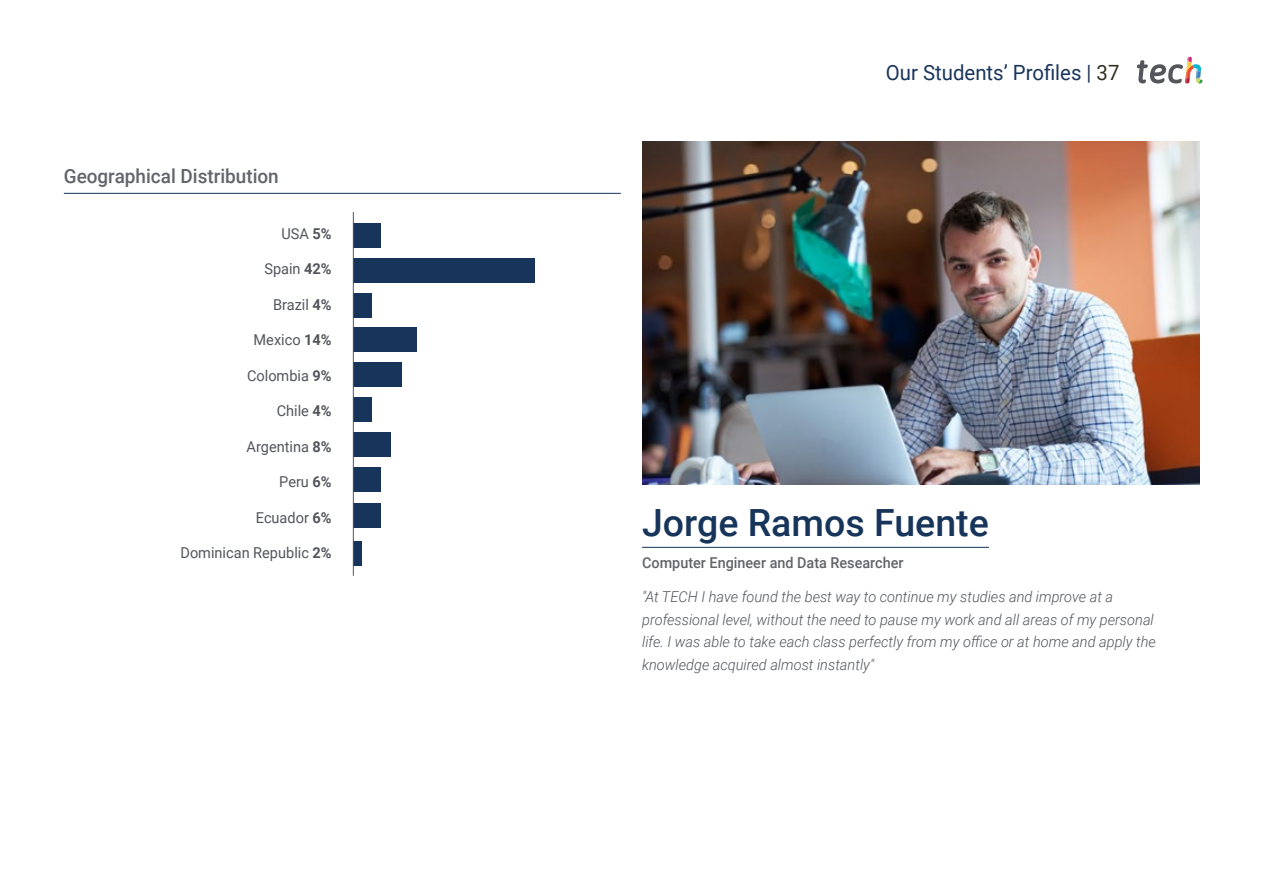
<style>
.page{position:relative;width:1263px;height:893px;background:#fff}
.page>*{position:absolute;margin:0;border:0;box-sizing:border-box;transform-origin:0 0}
.t1{font:500 37.5px "Roboto";color:#17355b}
.t2{font:21px "Roboto";color:#1a355c}
.t3{font:500 19.5px "Roboto";color:#61646a}
.t4{font:italic 300 15px/22.5px "Roboto";color:#52555b}
.t5{font:15px "Roboto";color:#52555b}
.t6{font:500 15px "Roboto";color:#61646a;scale:.96 1}
.s1{font-weight:700}
.s2{color:#312e20}
</style>
<div class="page">
<svg style="left:1137px;top:57px;width:65px;height:27px"></svg>
<hr style="left:642px;top:547px;width:347px;height:1px;background:#123352">
<img style="left:642px;top:141px;width:557px;height:343px">
<hr style="left:64px;top:193px;width:557px;height:1px;background:#17355b">
<div style="left:353px;top:223px;width:28px;height:25px;background:#17355b"></div>
<div style="left:353px;top:541px;width:9px;height:25px;background:#17355b"></div>
<div style="left:353px;top:397px;width:19px;height:25px;background:#17355b"></div>
<div style="left:353px;top:258px;width:181px;height:25px;background:#17355b"></div>
<div style="left:353px;top:432px;width:38px;height:25px;background:#17355b"></div>
<div style="left:353px;top:503px;width:28px;height:25px;background:#17355b"></div>
<div style="left:353px;top:293px;width:19px;height:24px;background:#17355b"></div>
<div style="left:353px;top:467px;width:28px;height:24px;background:#17355b"></div>
<div style="left:353px;top:327px;width:64px;height:25px;background:#17355b"></div>
<div style="left:354px;top:362px;width:48px;height:25px;background:#17355b"></div>
<hr style="left:353px;top:212px;width:1px;height:364px;background:#52555b">
<h3 class="t3" style="left:64px;top:162px;width:217px">Geographical Distribution</h3>
<p class="t5" style="left:281px;top:223px;width:52px">USA <span class="s1">5%</span></p>
<p class="t5" style="left:264px;top:258px;width:69px">Spain <span class="s1">42%</span></p>
<p class="t5" style="left:273px;top:294px;width:60px">Brazil <span class="s1">4%</span></p>
<p class="t5" style="left:254px;top:329px;width:80px">Mexico <span class="s1">14%</span></p>
<p class="t5" style="left:247px;top:365px;width:86px">Colombia <span class="s1">9%</span></p>
<p class="t5" style="left:277px;top:400px;width:56px">Chile <span class="s1">4%</span></p>
<p class="t5" style="left:247px;top:436px;width:87px">Argentina <span class="s1">8%</span></p>
<p class="t5" style="left:279px;top:471px;width:54px">Peru <span class="s1">6%</span></p>
<p class="t5" style="left:256px;top:507px;width:77px">Ecuador <span class="s1">6%</span></p>
<p class="t5" style="left:180px;top:542px;width:153px">Dominican Republic <span class="s1">2%</span></p>
<h2 class="t2" style="left:886px;top:57px;width:235px">Our Students’ Profiles | <span class="s2">37</span></h2>
<h1 class="t1" style="left:642px;top:496px;width:348px">Jorge Ramos Fuente</h1>
<p class="t6" style="left:642px;top:552px;width:274px">Computer Engineer and Data Researcher</p>
<p class="t4" style="left:642px;top:585px;width:515px">"At TECH I have found the best way to continue my studies and improve at a professional level, without the need to pause my work and all areas of my personal life. I was able to take each class perfectly from my office or at home and apply the knowledge acquired almost instantly"</p>
</div>
